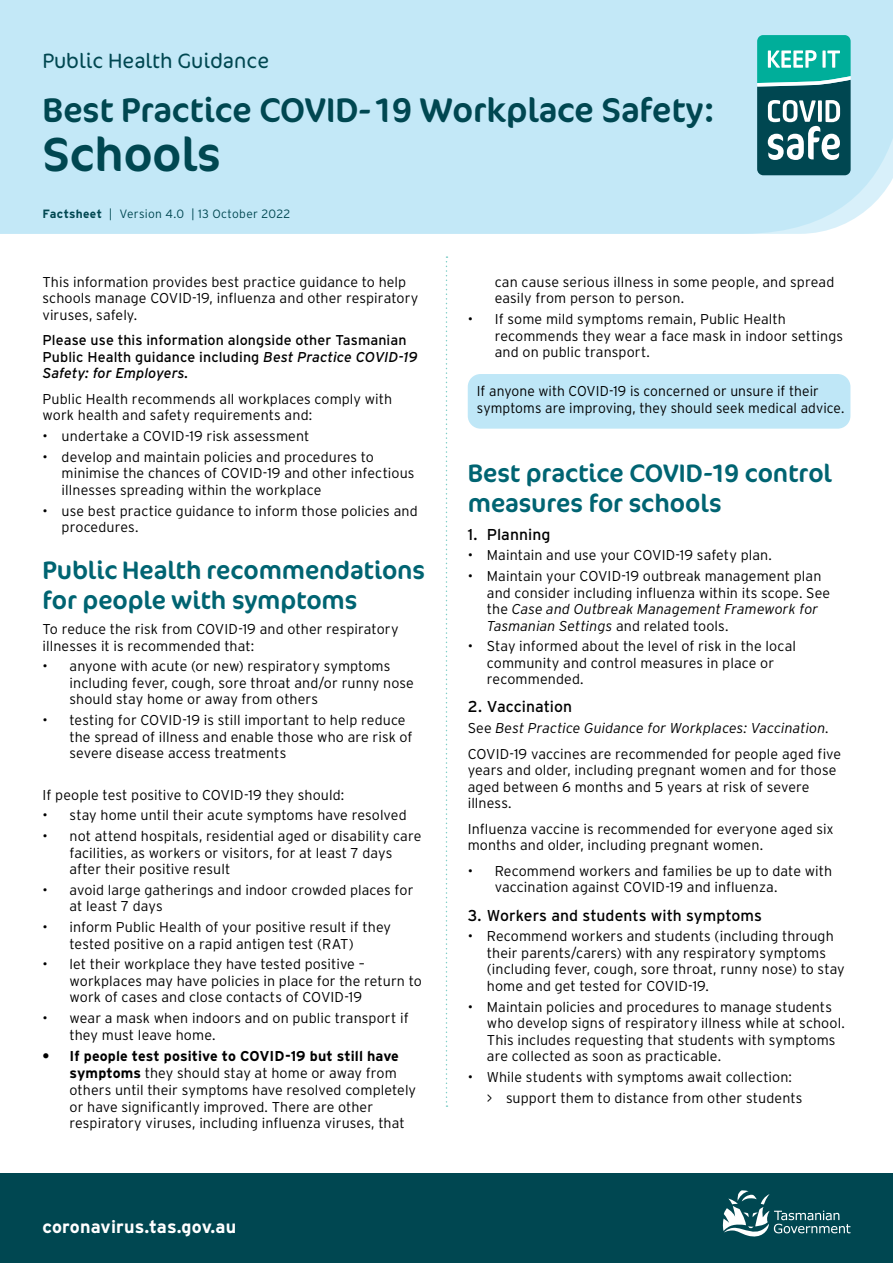
<style>
.page{position:relative;width:893px;height:1263px;background:#fff}
.page>*{position:absolute;margin:0;border:0;box-sizing:border-box;transform-origin:0 0}
.t1{font:48px "Cocon Pro";color:#004751}
.t2{font:34.5px "Cocon Pro";color:#004751}
.t3{font:25.5px/30px "Cocon Pro";letter-spacing:-.005em;color:#006472}
.t4{font:300 21px "Cocon Pro";color:#004751}
.t5{font:700 18px "Interstate";letter-spacing:.01em;color:#fff}
.t6{font:15.75px "Interstate";color:#000}
.t7{font:300 14.25px/16.5px "Interstate";letter-spacing:.005em;color:#000}
.t8{font:14.25px/16.5px "Interstate";letter-spacing:.005em;color:#000}
.t9{font:300 12px "Interstate";letter-spacing:.025em;color:#004751}
.s1{font-weight:700}
.s2{font-style:italic}
</style>
<div class="page">
<div style="left:0;top:1174px;width:893px;height:89px;background:#004751"></div>
<svg style="left:446px;top:256px;width:1px;height:851px"></svg>
<div style="left:0;top:0;width:893px;height:234px;background:#c3e8f7"></div>
<svg style="left:757px;top:35px;width:94px;height:140px"></svg>
<svg style="left:722px;top:1190px;width:128px;height:47px"></svg>
<div style="left:468px;top:374px;width:382px;height:55px;background:#bfe7f7;border-radius:13px"></div>
<h3 class="t4" style="left:43px;top:47px;width:228px">Public Health Guidance</h3>
<h2 class="t2" style="left:43px;top:87px;width:674px">Best Practice COVID-19 Workplace Safety:</h2>
<h1 class="t1" style="left:43px;top:123px;width:180px">Schools</h1>
<p class="t9" style="left:43px;top:207px;width:249px"><span class="s1">Factsheet</span> | Version 4.0 | 13 October 2022</p>
<p class="t7" style="left:43px;top:273px;width:377px">This information provides best practice guidance to help schools manage COVID-19, influenza and other respiratory viruses, safely.</p>
<p class="t8" style="left:43px;top:332px;width:376px">Please use this information alongside other Tasmanian<br>Public Health guidance including <span class="s2">Best Practice COVID-19<br>Safety: for Employers.</span></p>
<p class="t7" style="left:43px;top:390px;width:351px">Public Health recommends all workplaces comply with work health and safety requirements and:</p>
<p class="t7" style="left:43px;top:428px;width:268px">• undertake a COVID-19 risk assessment</p>
<p class="t7" style="left:62px;top:448px;width:354px;text-indent:-19px">• develop and maintain policies and procedures to minimise the chances of COVID-19 and other infectious illnesses spreading within the workplace</p>
<p class="t7" style="left:62px;top:502px;width:358px;text-indent:-19px">• use best practice guidance to inform those policies and procedures.</p>
<h3 class="t3" style="left:43px;top:555px;width:384px">Public Health recommendations for people with symptoms</h3>
<p class="t7" style="left:43px;top:621px;width:358px">To reduce the risk from COVID-19 and other respiratory illnesses it is recommended that:</p>
<p class="t7" style="left:70px;top:658px;width:346px;text-indent:-27px">• anyone with acute (or new) respiratory symptoms including fever, cough, sore throat and/or runny nose should stay home or away from others</p>
<p class="t7" style="left:70px;top:712px;width:345px;text-indent:-27px">• testing for COVID-19 is still important to help reduce the spread of illness and enable those who are risk of severe disease access treatments</p>
<p class="t7" style="left:43px;top:786px;width:303px">If people test positive to COVID-19 they should:</p>
<p class="t7" style="left:43px;top:807px;width:366px">• stay home until their acute symptoms have resolved</p>
<p class="t7" style="left:70px;top:828px;width:353px;text-indent:-27px">• not attend hospitals, residential aged or disability care facilities, as workers or visitors, for at least 7 days after their positive result</p>
<p class="t7" style="left:70px;top:881px;width:345px;text-indent:-27px">• avoid large gatherings and indoor crowded places for at least 7 days</p>
<p class="t7" style="left:70px;top:919px;width:323px;text-indent:-27px">• inform Public Health of your positive result if they tested positive on a rapid antigen test (RAT)</p>
<p class="t7" style="left:70px;top:956px;width:354px;text-indent:-27px">• let their workplace they have tested positive – workplaces may have policies in place for the return to work of cases and close contacts of COVID-19</p>
<p class="t7" style="left:70px;top:1010px;width:341px;text-indent:-27px">• wear a mask when indoors and on public transport if they must leave home.</p>
<p class="t7" style="left:70px;top:1047px;width:348px;text-indent:-27px"><span class="s1">• If people test positive to COVID-19 but still have symptoms</span> they should stay at home or away from others until their symptoms have resolved completely or have significantly improved. There are other respiratory viruses, including influenza viruses, that</p>
<p class="t5" style="left:43px;top:1217px;width:195px">coronavirus.tas.gov.au</p>
<p class="t7" style="left:495px;top:273px;width:341px">can cause serious illness in some people, and spread easily from person to person.</p>
<p class="t7" style="left:495px;top:311px;width:350px;text-indent:-27px">• If some mild symptoms remain, Public Health recommends they wear a face mask in indoor settings and on public transport.</p>
<p class="t7" style="left:477px;top:383px;width:369px">If anyone with COVID-19 is concerned or unsure if their symptoms are improving, they should seek medical advice.</p>
<h3 class="t3" style="left:468px;top:457px;width:366px">Best practice COVID-19 control measures for schools</h3>
<p class="t6" style="left:468px;top:525px;width:84px">1. Planning</p>
<p class="t7" style="left:468px;top:547px;width:306px">• Maintain and use your COVID-19 safety plan.</p>
<p class="t7" style="left:487px;top:568px;width:345px;text-indent:-19px">• Maintain your COVID-19 outbreak management plan and consider including influenza within its scope. See the <span class="s2">Case and Outbreak Management Framework for Tasmanian Settings</span> and related tools.</p>
<p class="t7" style="left:487px;top:638px;width:311px;text-indent:-19px">• Stay informed about the level of risk in the local community and control measures in place or recommended.</p>
<p class="t6" style="left:468px;top:698px;width:106px">2. Vaccination</p>
<p class="t7" style="left:468px;top:715px;width:375px;line-height:25.5px">See <span class="s2">Best Practice Guidance for Workplaces: Vaccination.<br></span>COVID-19 vaccines are recommended for people aged five</p>
<p class="t7" style="left:468px;top:762px;width:370px">years and older, including pregnant women and for those aged between 6 months and 5 years at risk of severe illness.</p>
<p class="t7" style="left:468px;top:820px;width:367px">Influenza vaccine is recommended for everyone aged six months and older, including pregnant women.</p>
<p class="t7" style="left:495px;top:862px;width:339px;text-indent:-27px">• Recommend workers and families be up to date with vaccination against COVID-19 and influenza.</p>
<p class="t6" style="left:468px;top:906px;width:296px">3. Workers and students with symptoms</p>
<p class="t7" style="left:487px;top:928px;width:359px;text-indent:-19px">• Recommend workers and students (including through their parents/carers) with any respiratory symptoms (including fever, cough, sore throat, runny nose) to stay home and get tested for COVID-19.</p>
<p class="t7" style="left:487px;top:998px;width:360px;text-indent:-19px">• Maintain policies and procedures to manage students who develop signs of respiratory illness while at school.<br>This includes requesting that students with symptoms are collected as soon as practicable.</p>
<p class="t7" style="left:487px;top:1066px;width:317px;line-height:20.7px;text-indent:-19px">• While students with symptoms await collection:<br>&gt; support them to distance from other students</p>
</div>
